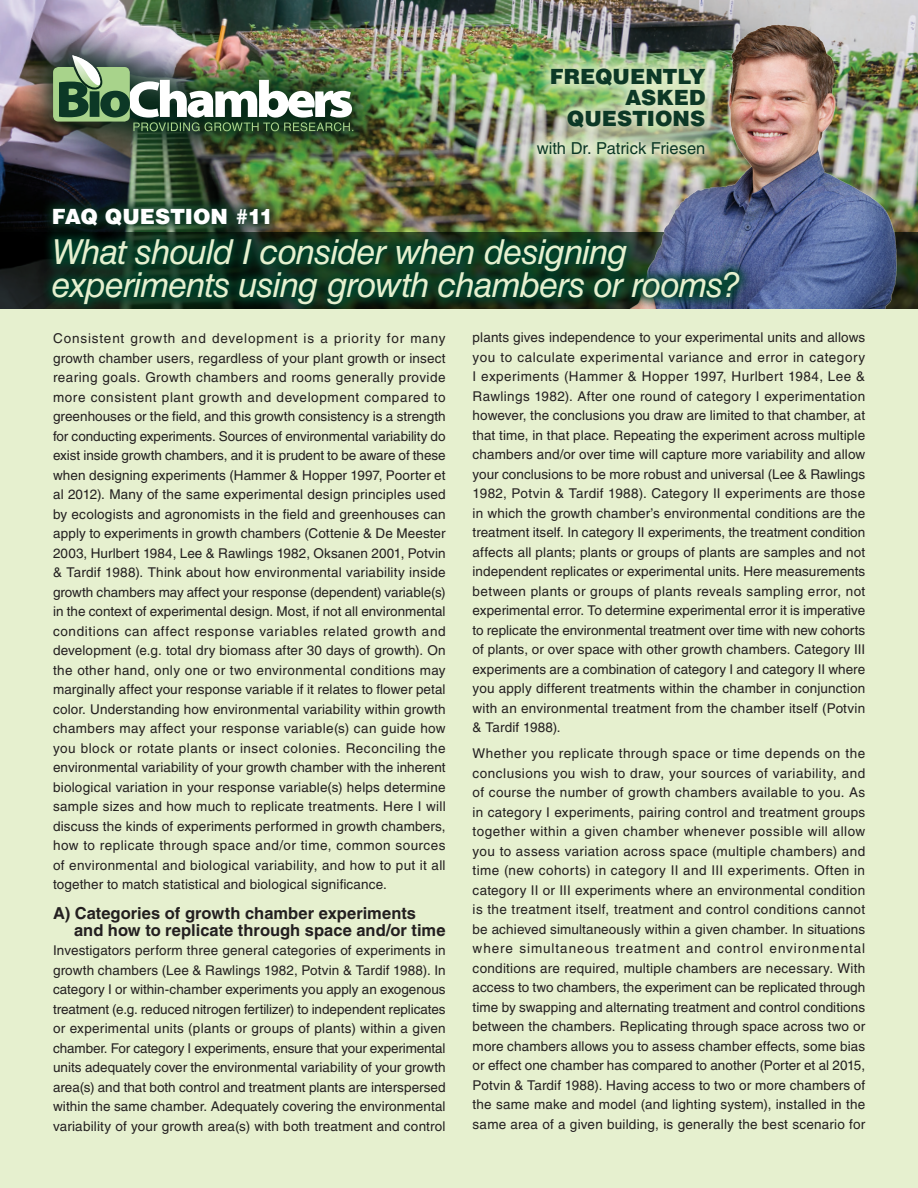
<style>
.page{position:relative;width:918px;height:1188px;background:#fff}
.page>*{position:absolute;margin:0;border:0;box-sizing:border-box;transform-origin:0 0}
.t1{font:italic 34.5px/33px "Helvetica LT Std";letter-spacing:-.03em;color:#e6f0cf}
.t2{font:900 21px/21px "Helvetica LT Std";color:#0c3826;text-align:right}
.t3{font:900 21px "Helvetica LT Std";letter-spacing:-.005em;color:#fff}
.t4{font:700 16.5px/16.5px "Helvetica LT Std";color:#231f20}
.t5{font:16.5px "Helvetica LT Std";color:#0c3826}
.t6{font:13.5px/19.5px "Helvetica LT Std";letter-spacing:.015em;color:#231f20;text-align:justify}
</style>
<div class="page">
<img style="left:0;top:0;width:918px;height:232px">
<img style="left:14px;top:19px;width:376px;height:150px">
<img style="left:53px;top:55px;width:300px;height:76px">
<svg style="left:0;top:232px;width:918px;height:78px;background:#171c15"></svg>
<img style="left:622px;top:18px;width:282px;height:292px">
<div style="left:41px;top:195px;width:241px;height:42px;background:#0c3826;opacity:.9"></div>
<svg style="left:40px;top:227px;width:712px;height:83px;background:#194031"></svg>
<div style="left:0;top:310px;width:918px;height:878px;background:#e6f0cf"></div>
<div style="left:519px;top:50px;width:205px;height:123px;background:#e6f0cf;opacity:.9"></div>
<h2 class="t2" style="left:550px;top:66px;width:157px">FREQUENTLY<br>ASKED<br>QUESTIONS</h2>
<p class="t5" style="left:537px;top:139px;width:170px">with Dr. Patrick Friesen</p>
<h2 class="t3" style="left:52px;top:203px;width:223px">FAQ QUESTION #11</h2>
<h1 class="t1" style="left:52px;top:235px;width:690px">What should I consider when designing experiments using growth chambers or rooms?</h1>
<p class="t6" style="left:53px;top:329px;width:394px">Consistent growth and development is a priority for many growth chamber users, regardless of your plant growth or insect rearing goals. Growth chambers and rooms generally provide more consistent plant growth and development compared to greenhouses or the field, and this growth consistency is a strength for conducting experiments. Sources of environmental variability do exist inside growth chambers, and it is prudent to be aware of these when designing experiments (Hammer &amp; Hopper 1997, Poorter et al 2012). Many of the same experimental design principles used by ecologists and agronomists in the field and greenhouses can apply to experiments in growth chambers (Cottenie &amp; De Meester 2003, Hurlbert 1984, Lee &amp; Rawlings 1982, Oksanen 2001, Potvin &amp; Tardif 1988). Think about how environmental variability inside growth chambers may affect your response (dependent) variable(s) in the context of experimental design. Most, if not all environmental conditions can affect response variables related growth and development (e.g. total dry biomass after 30 days of growth). On the other hand, only one or two environmental conditions may marginally affect your response variable if it relates to flower petal color. Understanding how environmental variability within growth chambers may affect your response variable(s) can guide how you block or rotate plants or insect colonies. Reconciling the environmental variability of your growth chamber with the inherent biological variation in your response variable(s) helps determine sample sizes and how much to replicate treatments. Here I will discuss the kinds of experiments performed in growth chambers, how to replicate through space and/or time, common sources of environmental and biological variability, and how to put it all together to match statistical and biological significance.</p>
<p class="t4" style="left:74px;top:905px;width:373px;text-indent:-21px">A) Categories of growth chamber experiments and how to replicate through space and/or time</p>
<p class="t6" style="left:53px;top:941px;width:394px">Investigators perform three general categories of experiments in growth chambers (Lee &amp; Rawlings 1982, Potvin &amp; Tardif 1988). In category I or within-chamber experiments you apply an exogenous treatment (e.g. reduced nitrogen fertilizer) to independent replicates or experimental units (plants or groups of plants) within a given chamber. For category I experiments, ensure that your experimental units adequately cover the environmental variability of your growth area(s) and that both control and treatment plants are interspersed within the same chamber. Adequately covering the environmental variability of your growth area(s) with both treatment and control</p>
<p class="t6" style="left:473px;top:328px;width:394px">plants gives independence to your experimental units and allows you to calculate experimental variance and error in category I experiments (Hammer &amp; Hopper 1997, Hurlbert 1984, Lee &amp; Rawlings 1982). After one round of category I experimentation however, the conclusions you draw are limited to that chamber, at that time, in that place. Repeating the experiment across multiple chambers and/or over time will capture more variability and allow your conclusions to be more robust and universal (Lee &amp; Rawlings 1982, Potvin &amp; Tardif 1988). Category II experiments are those in which the growth chamber’s environmental conditions are the treatment itself. In category II experiments, the treatment condition affects all plants; plants or groups of plants are samples and not independent replicates or experimental units. Here measurements between plants or groups of plants reveals sampling error, not experimental error. To determine experimental error it is imperative to replicate the environmental treatment over time with new cohorts of plants, or over space with other growth chambers. Category III experiments are a combination of category I and category II where you apply different treatments within the chamber in conjunction with an environmental treatment from the chamber itself (Potvin &amp; Tardif 1988).</p>
<p class="t6" style="left:473px;top:744px;width:394px">Whether you replicate through space or time depends on the conclusions you wish to draw, your sources of variability, and of course the number of growth chambers available to you. As in category I experiments, pairing control and treatment groups together within a given chamber whenever possible will allow you to assess variation across space (multiple chambers) and time (new cohorts) in category II and III experiments. Often in category II or III experiments where an environmental condition is the treatment itself, treatment and control conditions cannot be achieved simultaneously within a given chamber. In situations where simultaneous treatment and control environmental conditions are required, multiple chambers are necessary. With access to two chambers, the experiment can be replicated through time by swapping and alternating treatment and control conditions between the chambers. Replicating through space across two or more chambers allows you to assess chamber effects, some bias or effect one chamber has compared to another (Porter et al 2015, Potvin &amp; Tardif 1988). Having access to two or more chambers of the same make and model (and lighting system), installed in the same area of a given building, is generally the best scenario for</p>
</div>
